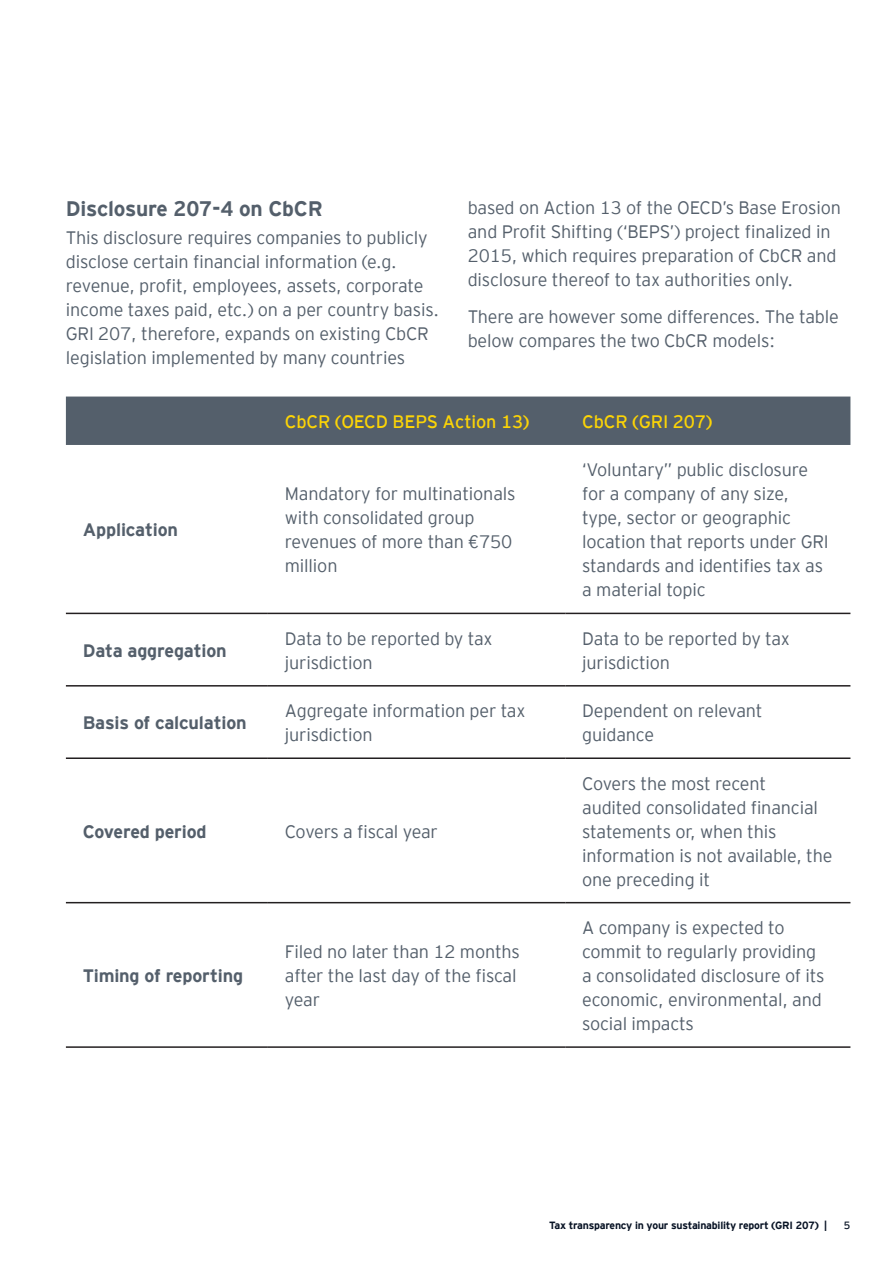
<style>
.page{position:relative;width:893px;height:1263px;background:#fff}
.page>*{position:absolute;margin:0;border:0;box-sizing:border-box;transform-origin:0 0}
.t1{font:700 21px "EY Interstate";letter-spacing:-.01em;color:#545f6b}
.t2{font:300 18px/24px "EY Interstate";letter-spacing:-.01em;color:#545f6b}
.t3{font:700 18px "EY Interstate";letter-spacing:-.01em;color:#545f6b}
.t4{font:18px "EY Interstate";letter-spacing:-.01em;color:#fcd406}
.t5{font:700 10.5px "EY Interstate";letter-spacing:-.02em;color:#071224}
.t6{font:10.5px "EY Interstate";color:#071224}
</style>
<div class="page">
<div style="left:66px;top:396px;width:784px;height:49px;background:#545f6b"></div>
<hr style="left:66px;top:613px;width:202px;height:1px;background:#231f20">
<hr style="left:268px;top:613px;width:297px;height:1px;background:#231f20">
<hr style="left:565px;top:613px;width:285px;height:1px;background:#231f20">
<hr style="left:66px;top:685px;width:202px;height:1px;background:#231f20">
<hr style="left:268px;top:685px;width:297px;height:1px;background:#231f20">
<hr style="left:565px;top:685px;width:285px;height:1px;background:#231f20">
<hr style="left:66px;top:757px;width:202px;height:2px;background:#231f20">
<hr style="left:268px;top:757px;width:297px;height:2px;background:#231f20">
<hr style="left:565px;top:757px;width:285px;height:2px;background:#231f20">
<hr style="left:66px;top:902px;width:202px;height:1px;background:#231f20">
<hr style="left:268px;top:902px;width:297px;height:1px;background:#231f20">
<hr style="left:565px;top:902px;width:285px;height:1px;background:#231f20">
<hr style="left:66px;top:1046px;width:202px;height:2px;background:#231f20">
<hr style="left:268px;top:1046px;width:297px;height:2px;background:#231f20">
<hr style="left:565px;top:1046px;width:285px;height:2px;background:#231f20">
<p class="t1" style="left:66px;top:193px;width:258px">Disclosure 207-4 on CbCR</p>
<p class="t2" style="left:66px;top:225px;width:375px">This disclosure requires companies to publicly disclose certain financial information (e.g. revenue, profit, employees, assets, corporate income taxes paid, etc.) on a per country basis.<br>GRI 207, therefore, expands on existing CbCR legislation implemented by many countries</p>
<p class="t2" style="left:468px;top:194px;width:375px">based on Action 13 of the OECD’s Base Erosion and Profit Shifting (‘BEPS’) project finalized in 2015, which requires preparation of CbCR and disclosure thereof to tax authorities only.</p>
<p class="t2" style="left:468px;top:303px;width:373px">There are however some differences. The table below compares the two CbCR models:</p>
<p class="t3" style="left:83px;top:517px;width:97px">Application</p>
<p class="t3" style="left:83px;top:637px;width:145px">Data aggregation</p>
<p class="t3" style="left:83px;top:710px;width:165px">Basis of calculation</p>
<p class="t4" style="left:285px;top:409px;width:246px">CbCR (OECD BEPS Action 13)</p>
<p class="t4" style="left:582px;top:409px;width:131px">CbCR (GRI 207)</p>
<p class="t2" style="left:285px;top:481px;width:232px">Mandatory for multinationals with consolidated group revenues of more than €750 million</p>
<p class="t2" style="left:582px;top:457px;width:248px">‘Voluntary” public disclosure for a company of any size, type, sector or geographic location that reports under GRI standards and identifies tax as a material topic</p>
<p class="t2" style="left:285px;top:625px;width:209px">Data to be reported by tax jurisdiction</p>
<p class="t2" style="left:582px;top:625px;width:209px">Data to be reported by tax jurisdiction</p>
<p class="t2" style="left:285px;top:698px;width:242px">Aggregate information per tax jurisdiction</p>
<p class="t2" style="left:582px;top:698px;width:182px">Dependent on relevant guidance</p>
<p class="t3" style="left:83px;top:818px;width:125px">Covered period</p>
<p class="t2" style="left:285px;top:818px;width:155px">Covers a fiscal year</p>
<p class="t3" style="left:83px;top:963px;width:162px">Timing of reporting</p>
<p class="t2" style="left:285px;top:938px;width:237px">Filed no later than 12 months after the last day of the fiscal year</p>
<p class="t2" style="left:582px;top:770px;width:252px">Covers the most recent<br>audited consolidated financial statements or, when this information is not available, the one preceding it</p>
<p class="t2" style="left:582px;top:914px;width:244px">A company is expected to commit to regularly providing a consolidated disclosure of its economic, environmental, and social impacts</p>
<p class="t5" style="left:549px;top:1217px;width:279px">Tax transparency in your sustainability report (GRI 207) |</p>
<p class="t6" style="left:844px;top:1218px;width:8px">5</p>
</div>
